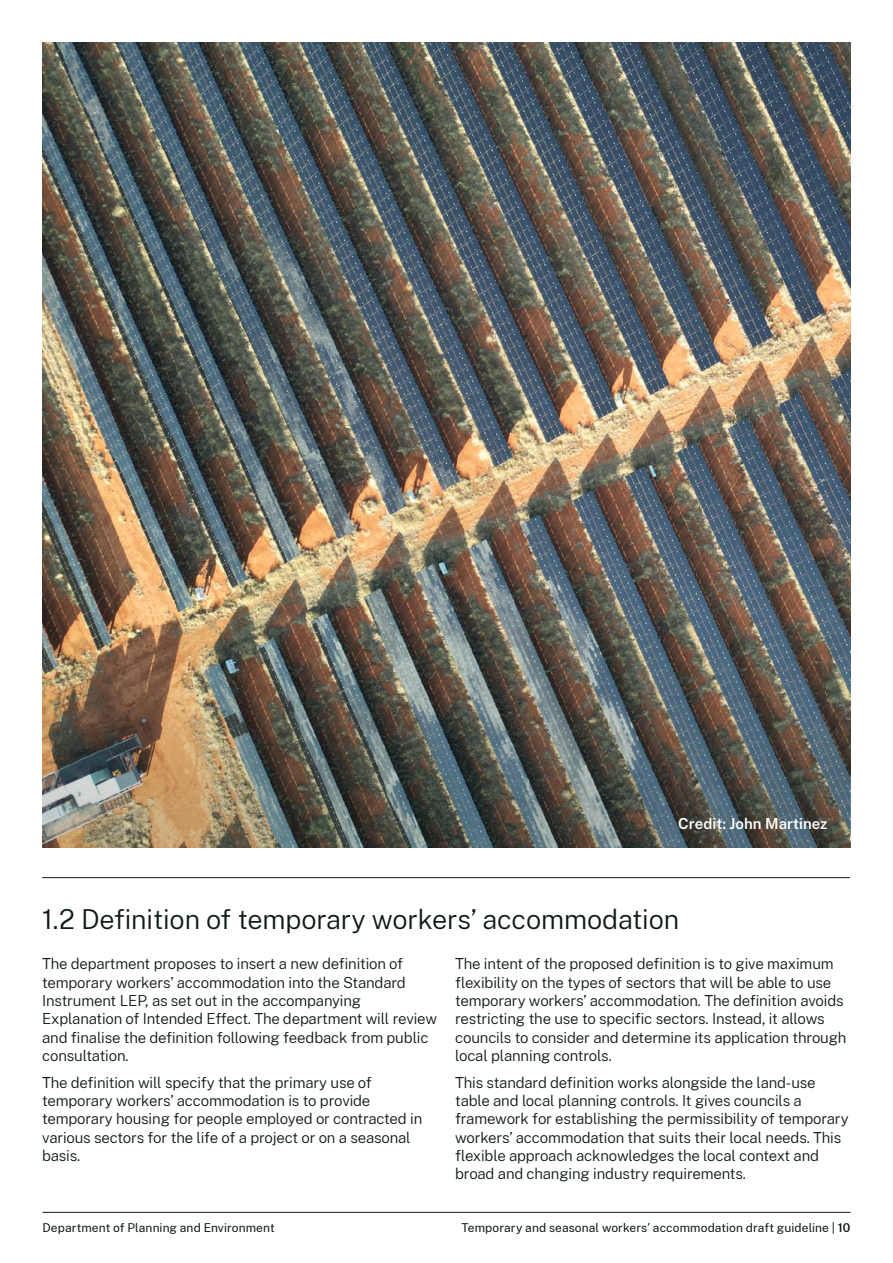
<style>
.page{position:relative;width:893px;height:1263px;background:#fff}
.page>*{position:absolute;margin:0;border:0;box-sizing:border-box;transform-origin:0 0}
.Heading_2__H2{font:300 27px "Public Sans";letter-spacing:-.005em;color:#0f1a18}
.Body{font:300 15px/18.3px "Public Sans";letter-spacing:-.01em;color:#0f1a18}
.t1{font:600 15px "Public Sans";color:#fff}
.t2{font:12px "Public Sans";letter-spacing:.01em;color:#0f1a18}
.s1{font-weight:600}
</style>
<div class="page">
<hr style="left:42px;top:877px;width:808px;height:1px;background:#0f1a18">
<img style="left:43px;top:43px;width:807px;height:805px">
<hr style="left:43px;top:1212px;width:807px;height:1px;background:#0f1a18">
<p class="t1" style="left:678px;top:813px;width:151px">Credit: John Martinez</p>
<h2 class="Heading_2__H2" style="left:42px;top:900px;width:638px">1.2 Definition of temporary workers’ accommodation</h2>
<p class="Body" style="left:42px;top:954px;width:396px">The department proposes to insert a new definition of temporary workers’ accommodation into the Standard Instrument LEP, as set out in the accompanying Explanation of Intended Effect. The department will review and finalise the definition following feedback from public consultation.</p>
<p class="Body" style="left:42px;top:1072px;width:382px">The definition will specify that the primary use of temporary workers’ accommodation is to provide temporary housing for people employed or contracted in various sectors for the life of a project or on a seasonal basis.</p>
<p class="Body" style="left:455px;top:954px;width:393px">The intent of the proposed definition is to give maximum flexibility on the types of sectors that will be able to use temporary workers’ accommodation. The definition avoids restricting the use to specific sectors. Instead, it allows councils to consider and determine its application through local planning controls.</p>
<p class="Body" style="left:455px;top:1072px;width:395px">This standard definition works alongside the land-use table and local planning controls. It gives councils a framework for establishing the permissibility of temporary workers’ accommodation that suits their local needs. This flexible approach acknowledges the local context and broad and changing industry requirements.</p>
<p class="t2" style="left:43px;top:1219px;width:234px">Department of Planning and Environment</p>
<p class="t2" style="left:462px;top:1219px;width:390px">Temporary and seasonal workers’ accommodation draft guideline | <span class="s1">10</span></p>
</div>
